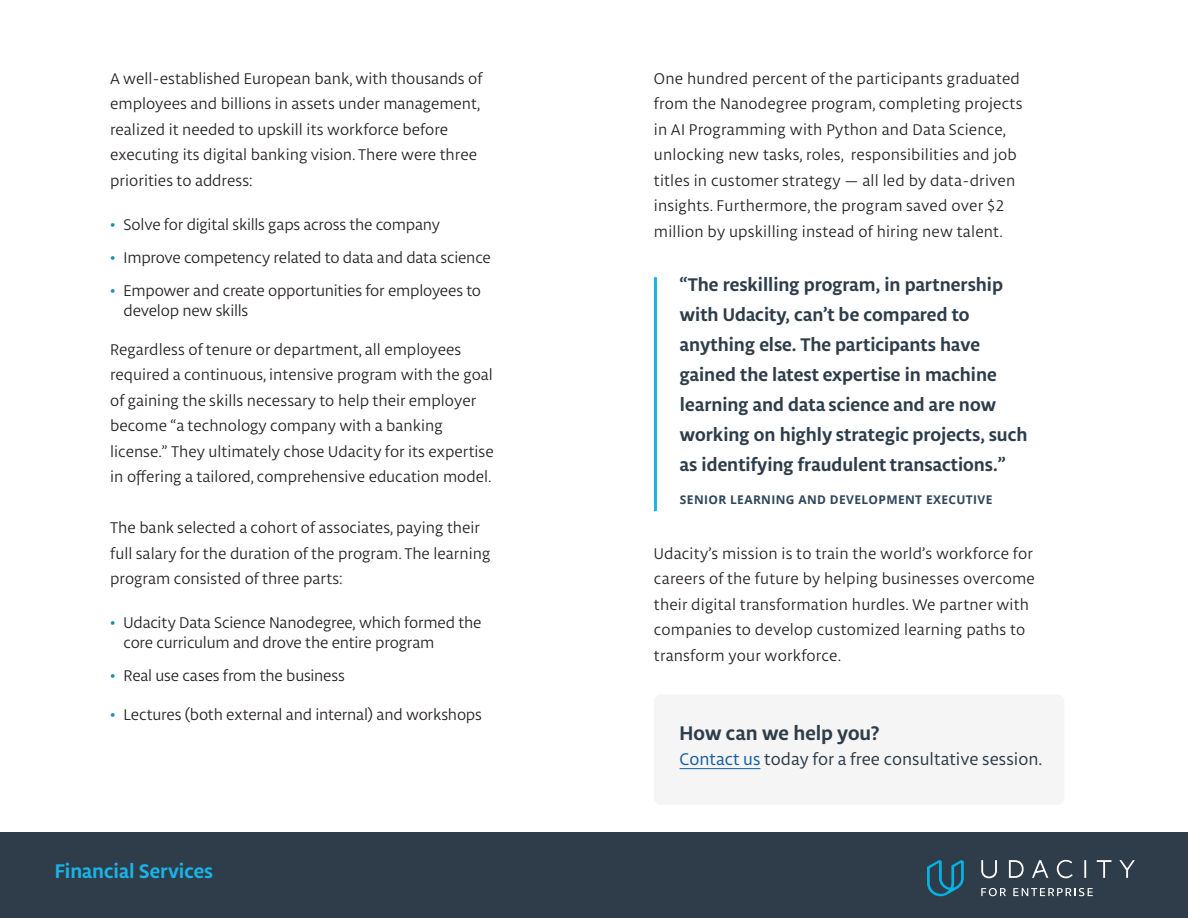
<style>
.page{position:relative;width:1188px;height:918px;background:#fff}
.page>*{position:absolute;margin:0;border:0;box-sizing:border-box;transform-origin:0 0}
.t1{font:700 21px "Libertad";color:#1ab3e6}
.t2{font:700 21px "Libertad";color:#2e3d49}
.t3{font:700 19.5px/30px "Libertad";color:#2e3d4a}
.t4{font:18px "Libertad";color:#2e3d49}
.BODY{font:16.5px/25.5px "Libertad";color:#231f20}
.t5{font:700 12px "Open Sans";letter-spacing:.03em;color:#2e465b}
.s1{font-weight:700;font-size:15px;color:#1a8bb2}
.s2{color:#175d9e}
</style>
<div class="page">
<div style="left:0;top:833px;width:1188px;height:85px;background:#2e3d49"></div>
<svg style="left:927px;top:860px;width:37px;height:36px"></svg>
<svg style="left:981px;top:860px;width:154px;height:18px"></svg>
<svg style="left:981px;top:888px;width:25px;height:8px"></svg>
<svg style="left:1013px;top:888px;width:80px;height:8px"></svg>
<hr style="left:654px;top:277px;width:3px;height:234px;background:#1ab3e6">
<div style="left:654px;top:694px;width:410px;height:111px;background:#f5f5f6;border-radius:7px"></div>
<hr style="left:680px;top:768px;width:80px;height:1px;background:#175d9e">
<p class="BODY" style="left:110px;top:65px;width:374px">A well-established European bank, with thousands of employees and billions in assets under management, realized it needed to upskill its workforce before executing its digital banking vision. There were three priorities to address:</p>
<p class="BODY" style="left:110px;top:212px;width:331px"><span class="s1">•</span> Solve for digital skills gaps across the company</p>
<p class="BODY" style="left:110px;top:245px;width:382px"><span class="s1">•</span> Improve competency related to data and data science</p>
<p class="BODY" style="left:124px;top:281px;width:359px;line-height:19.5px;text-indent:-14px"><span class="s1">•</span> Empower and create opportunities for employees to develop new skills</p>
<p class="BODY" style="left:110px;top:336px;width:385px">Regardless of tenure or department, all employees required a continuous, intensive program with the goal of gaining the skills necessary to help their employer become “a technology company with a banking license.” They ultimately chose Udacity for its expertise in offering a tailored, comprehensive education model.</p>
<p class="BODY" style="left:110px;top:515px;width:382px">The bank selected a cohort of associates, paying their full salary for the duration of the program. The learning program consisted of three parts:</p>
<p class="BODY" style="left:124px;top:613px;width:359px;line-height:19.5px;text-indent:-14px"><span class="s1">•</span> Udacity Data Science Nanodegree, which formed the core curriculum and drove the entire program</p>
<p class="BODY" style="left:110px;top:662px;width:236px"><span class="s1">•</span> Real use cases from the business</p>
<p class="BODY" style="left:110px;top:701px;width:373px"><span class="s1">•</span> Lectures (both external and internal) and workshops</p>
<h1 class="t1" style="left:55px;top:857px;width:160px">Financial Services</h1>
<h2 class="BODY" style="left:654px;top:65px;width:370px">One hundred percent of the participants graduated from the Nanodegree program, completing projects in AI Programming with Python and Data Science, unlocking new tasks, roles, responsibilities and job titles in customer strategy — all led by data-driven insights. Furthermore, the program saved over $2 million by upskilling instead of hiring new talent.</h2>
<h1 class="t3" style="left:680px;top:269px;width:349px">“The reskilling program, in partnership with Udacity, can’t be compared to anything else. The participants have gained the latest expertise in machine learning and data science and are now working on highly strategic projects, such as identifying fraudulent transactions.”</h1>
<h1 class="t5" style="left:680px;top:491px;width:314px">SENIOR LEARNING AND DEVELOPMENT EXECUTIVE</h1>
<h2 class="BODY" style="left:654px;top:540px;width:382px">Udacity’s mission is to train the world’s workforce for careers of the future by helping businesses overcome their digital transformation hurdles. We partner with companies to develop customized learning paths to transform your workforce.</h2>
<h2 class="t2" style="left:680px;top:719px;width:202px">How can we help you?</h2>
<h2 class="t4" style="left:680px;top:748px;width:364px"><span class="s2">Contact us</span> today for a free consultative session.</h2>
</div>
